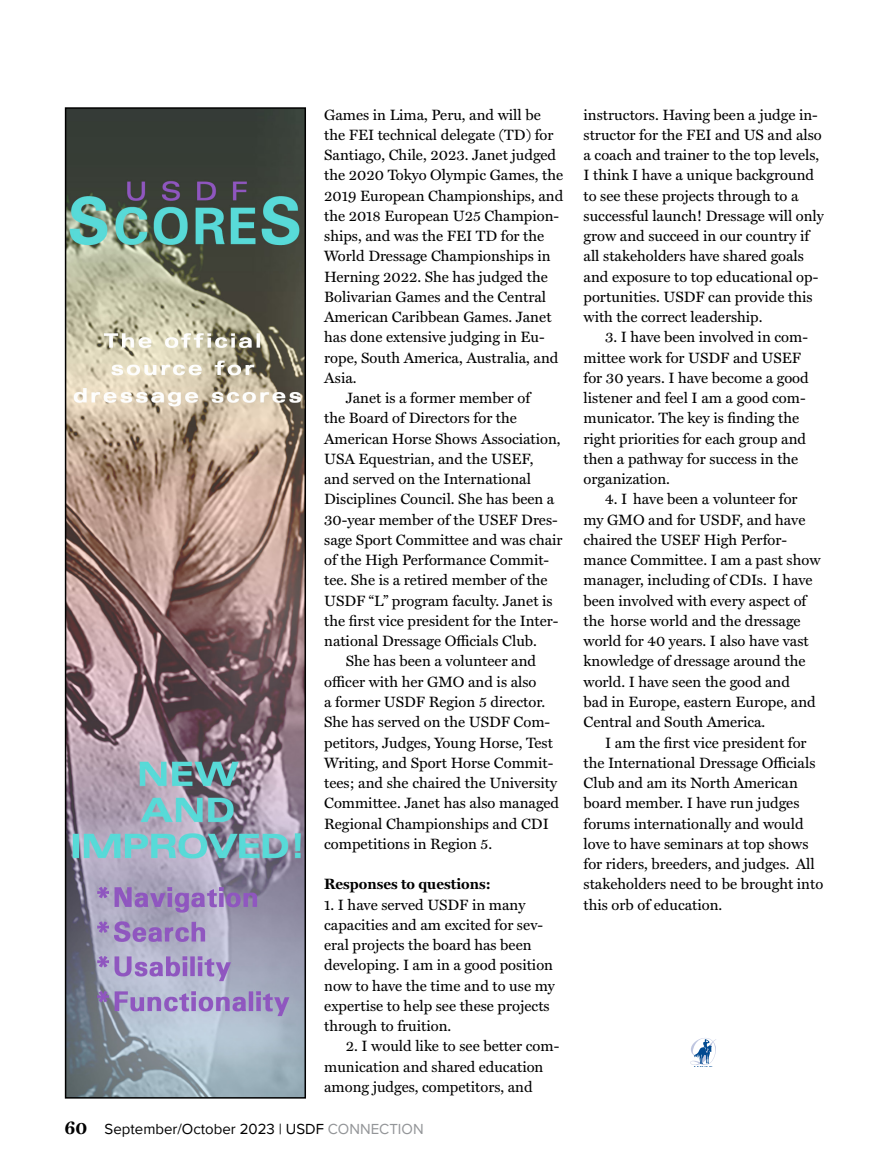
<style>
.page{position:relative;width:878px;height:1175px;background:#fff}
.page>*{position:absolute;margin:0;border:0;box-sizing:border-box;transform-origin:0 0}
.t1{font:15px/20.2px "Miller Text";color:#000}
.t2{font:15px "Proxima Nova";color:#000}
.t3{font:700 15px "Miller Text";color:#000}
.s1{font-family:"Miller Text";font-weight:700;font-size:18px}
.s2{color:#939598}
</style>
<div class="page">
<svg style="left:690px;top:1038px;width:26px;height:27px"></svg>
<img style="left:68px;top:110px;width:235px;height:985px">
<div style="left:65px;top:107px;width:241px;height:991px;border:2px solid #000"></div>
<p class="t1" style="left:324px;top:103px;width:218px">Games in Lima, Peru, and will be</p>
<p class="t1" style="left:324px;top:123px;width:231px">the FEI technical delegate (TD) for</p>
<p class="t1" style="left:324px;top:144px;width:233px">Santiago, Chile, 2023. Janet judged</p>
<p class="t1" style="left:324px;top:164px;width:240px">the 2020 Tokyo Olympic Games, the</p>
<p class="t1" style="left:324px;top:184px;width:240px">2019 European Championships, and</p>
<p class="t1" style="left:324px;top:204px;width:236px">the 2018 European U25 Champion-</p>
<p class="t1" style="left:324px;top:225px;width:221px">ships, and was the FEI TD for the</p>
<p class="t1" style="left:324px;top:245px;width:228px">World Dressage Championships in</p>
<p class="t1" style="left:324px;top:265px;width:225px">Herning 2022. She has judged the</p>
<p class="t1" style="left:324px;top:285px;width:223px">Bolivarian Games and the Central</p>
<p class="t1" style="left:324px;top:306px;width:229px">American Caribbean Games. Janet</p>
<p class="t1" style="left:324px;top:326px;width:222px">has done extensive judging in Eu-</p>
<p class="t1" style="left:324px;top:346px;width:236px">rope, South America, Australia, and</p>
<p class="t1" style="left:324px;top:366px;width:34px">Asia.</p>
<p class="t1" style="left:346px;top:387px;width:186px">Janet is a former member of</p>
<p class="t1" style="left:324px;top:407px;width:194px">the Board of Directors for the</p>
<p class="t1" style="left:324px;top:427px;width:238px">American Horse Shows Association,</p>
<p class="t1" style="left:324px;top:447px;width:211px">USA Equestrian, and the USEF,</p>
<p class="t1" style="left:324px;top:468px;width:208px">and served on the International</p>
<p class="t1" style="left:324px;top:488px;width:232px">Disciplines Council. She has been a</p>
<p class="t1" style="left:324px;top:508px;width:235px">30-year member of the USEF Dres-</p>
<p class="t1" style="left:324px;top:528px;width:240px">sage Sport Committee and was chair</p>
<p class="t1" style="left:324px;top:549px;width:226px">of the High Performance Commit-</p>
<p class="t1" style="left:324px;top:569px;width:225px">tee. She is a retired member of the</p>
<p class="t1" style="left:324px;top:589px;width:230px">USDF “L” program faculty. Janet is</p>
<p class="t1" style="left:324px;top:609px;width:236px">the first vice president for the Inter-</p>
<p class="t1" style="left:324px;top:630px;width:214px">national Dressage Officials Club.</p>
<p class="t1" style="left:346px;top:650px;width:192px">She has been a volunteer and</p>
<p class="t1" style="left:324px;top:670px;width:214px">officer with her GMO and is also</p>
<p class="t1" style="left:324px;top:690px;width:223px">a former USDF Region 5 director.</p>
<p class="t1" style="left:324px;top:711px;width:227px">She has served on the USDF Com-</p>
<p class="t1" style="left:324px;top:731px;width:230px">petitors, Judges, Young Horse, Test</p>
<p class="t1" style="left:324px;top:751px;width:231px">Writing, and Sport Horse Commit-</p>
<p class="t1" style="left:324px;top:771px;width:234px">tees; and she chaired the University</p>
<p class="t1" style="left:324px;top:792px;width:236px">Committee. Janet has also managed</p>
<p class="t1" style="left:324px;top:812px;width:226px">Regional Championships and CDI</p>
<p class="t1" style="left:324px;top:832px;width:169px">competitions in Region 5.</p>
<p class="t3" style="left:324px;top:872px;width:168px">Responses to questions:</p>
<p class="t1" style="left:324px;top:893px;width:232px">1. I have served USDF in many capacities and am excited for sev&shy;eral projects the board has been developing. I am in a good position now to have the time and to use my expertise to help see these projects through to fruition.</p>
<p class="t1" style="left:324px;top:1035px;width:236px;text-indent:22px">2. I would like to see better com&shy;munication and shared education among judges, competitors, and</p>
<p class="t2" style="left:64px;top:1120px;width:360px"><span class="s1">60</span> September/October 2023 | USDF <span class="s2">CONNECTION</span></p>
<p class="t1" style="left:583px;top:103px;width:242px">instructors. Having been a judge in&shy;structor for the FEI and US and also a coach and trainer to the top levels, I think I have a unique background to see these projects through to a successful launch! Dressage will only grow and succeed in our country if all stakeholders have shared goals and exposure to top educational op&shy;portunities. USDF can provide this with the correct leadership.</p>
<p class="t1" style="left:583px;top:326px;width:227px;text-indent:22px">3. I have been involved in com&shy;mittee work for USDF and USEF for 30 years. I have become a good listener and feel I am a good com&shy;municator. The key is finding the right priorities for each group and then a pathway for success in the organization.</p>
<p class="t1" style="left:583px;top:488px;width:238px;text-indent:22px">4. I have been a volunteer for my GMO and for USDF, and have chaired the USEF High Perfor&shy;mance Committee. I am a past show manager, including of CDIs. I have been involved with every aspect of the horse world and the dressage world for 40 years. I also have vast knowledge of dressage around the world. I have seen the good and<br>bad in Europe, eastern Europe, and<br>Central and South America.</p>
<p class="t1" style="left:583px;top:731px;width:241px;text-indent:22px">I am the first vice president for the International Dressage Officials<br>Club and am its North American board member. I have run judges forums internationally and would love to have seminars at top shows for riders, breeders, and judges. All stakeholders need to be brought into this orb of education.</p>
</div>
